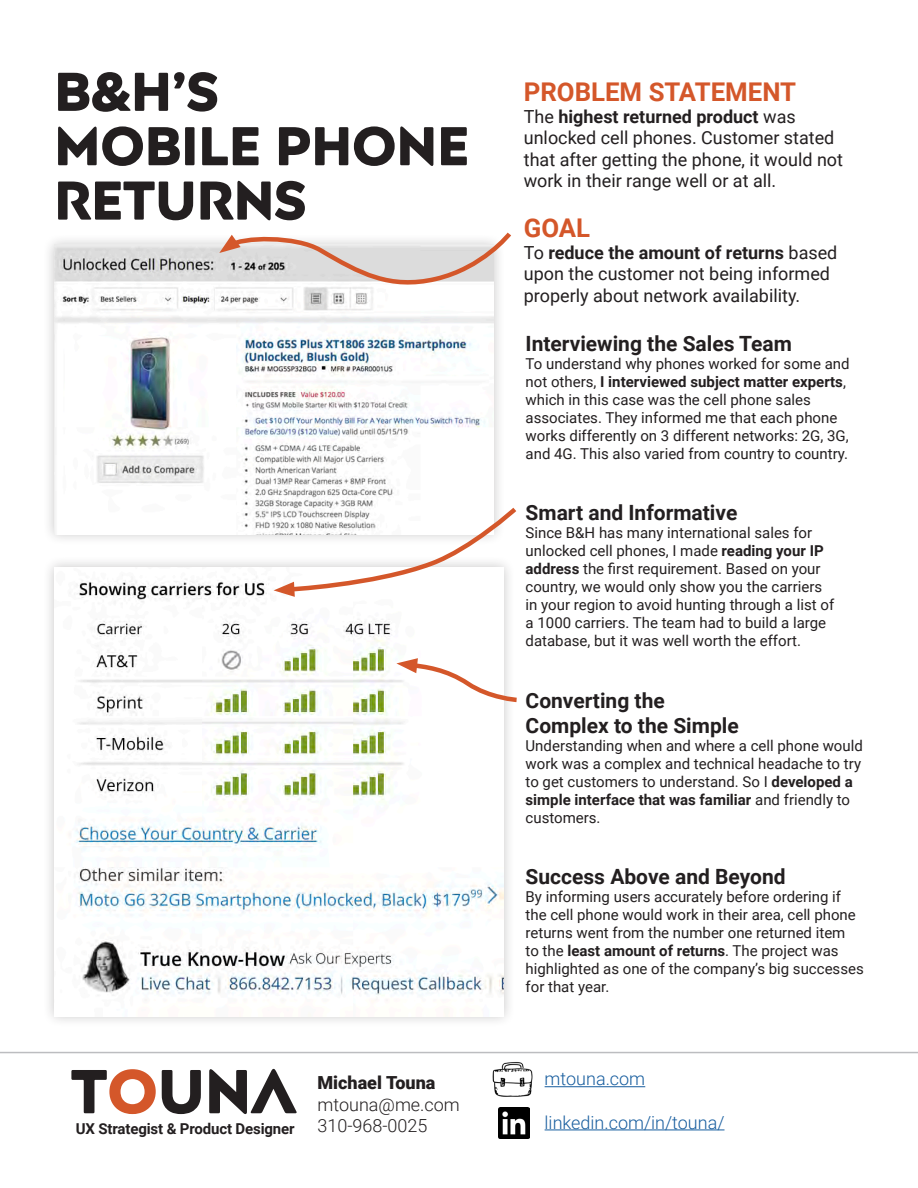
<style>
.page{position:relative;width:918px;height:1188px;background:#fff}
.page>*{position:absolute;margin:0;border:0;box-sizing:border-box;transform-origin:0 0}
.t1{font:700 61.8px "Posterama 2001 W04";letter-spacing:-.01em;color:#231f20}
.t2{font:700 54.45px/54.3px "Posterama 2001 W04";letter-spacing:-.01em;color:#231f20}
.t3{font:700 25.8px "Roboto";color:#d4572a}
.t4{font:700 21px/25.2px "Roboto";color:#231f20}
.t5{font:18px/21.6px "Roboto";color:#231f20}
.t6{font:300 18px "Roboto";color:#175d9e}
.t7{font:300 18px/21.6px "Roboto";color:#231f20}
.t8{font:900 18px "Roboto";color:#231f20}
.t9{font:15px/18px "Roboto";color:#231f20}
.t10{font:700 15px "Roboto";letter-spacing:-.01em;color:#231f20}
.s1{font-weight:700}
.s2{color:#d4572a}
</style>
<div class="page">
<hr style="left:545px;top:1086px;width:100px;height:1px;background:#175d9e">
<hr style="left:545px;top:1129px;width:180px;height:1px;background:#175d9e">
<hr style="left:0;top:1052px;width:918px;height:1px;background:#bcbdc0">
<div style="left:42px;top:233px;width:464px;height:313px;background:#231f20;opacity:.25"></div>
<img style="left:54px;top:245px;width:440px;height:289px">
<div style="left:42px;top:555px;width:474px;height:473px;background:#231f20;opacity:.25"></div>
<img style="left:54px;top:567px;width:450px;height:449px">
<svg style="left:219px;top:232px;width:292px;height:63px"></svg>
<svg style="left:274px;top:505px;width:243px;height:92px"></svg>
<svg style="left:396px;top:658px;width:121px;height:46px"></svg>
<img style="left:498px;top:1107px;width:32px;height:32px">
<img style="left:492px;top:1062px;width:41px;height:35px">
<h2 class="t2" style="left:54px;top:63px;width:417px">B&amp;H’s<br>MOBILE PHONE<br>RETURNS</h2>
<h3 class="t3" style="left:524px;top:74px;width:274px">PROBLEM STATEMENT</h3>
<p class="t5" style="left:524px;top:105px;width:321px">The <span class="s1">highest returned product</span> was unlocked cell phones. Customer stated that after getting the phone, it would not work in their range well or at all.</p>
<h3 class="t3" style="left:524px;top:210px;width:68px">GOAL</h3>
<p class="t5" style="left:524px;top:241px;width:315px">To <span class="s1">reduce the amount of returns</span> based upon the customer not being informed properly about network availability.</p>
<h3 class="t4" style="left:526px;top:330px;width:268px">Interviewing the Sales Team</h3>
<p class="t9" style="left:526px;top:354px;width:326px">To understand why phones worked for some and not others, <span class="s1">I interviewed subject matter experts</span>, which in this case was the cell phone sales associates. They informed me that each phone works differently on 3 different networks: 2G, 3G, and 4G. This also varied from country to country.</p>
<h3 class="t4" style="left:526px;top:500px;width:213px">Smart and Informative</h3>
<p class="t9" style="left:526px;top:523px;width:310px">Since B&amp;H has many international sales for unlocked cell phones, I made <span class="s1">reading your IP address</span> the first requirement. Based on your country, we would only show you the carriers in your region to avoid hunting through a list of a 1000 carriers. The team had to build a large database, but it was well worth the effort.</p>
<h3 class="t4" style="left:526px;top:687px;width:215px">Converting the<br>Complex to the Simple</h3>
<p class="t9" style="left:526px;top:736px;width:339px">Understanding when and where a cell phone would work was a complex and technical headache to try to get customers to understand. So I <span class="s1">developed a simple interface that was familiar</span> and friendly to customers.</p>
<h1 class="t1" style="left:71px;top:1049px;width:227px">T<span class="s2">O</span>UNA</h1>
<p class="t10" style="left:76px;top:1118px;width:220px">UX Strategist &amp; Product Designer</p>
<p class="t8" style="left:318px;top:1070px;width:119px">Michael Touna</p>
<p class="t7" style="left:318px;top:1093px;width:144px">mtouna@me.com<br>310-968-0025</p>
<h3 class="t4" style="left:526px;top:863px;width:262px">Success Above and Beyond</h3>
<p class="t9" style="left:526px;top:887px;width:340px">By informing users accurately before ordering if the cell phone would work in their area, cell phone returns went from the number one returned item<br>to the <span class="s1">least amount of returns</span>. The project was highlighted as one of the company’s big successes for that year.</p>
<p class="t6" style="left:545px;top:1066px;width:102px">mtouna.com</p>
<p class="t6" style="left:545px;top:1110px;width:181px">linkedin.com/in/touna/</p>
</div>
